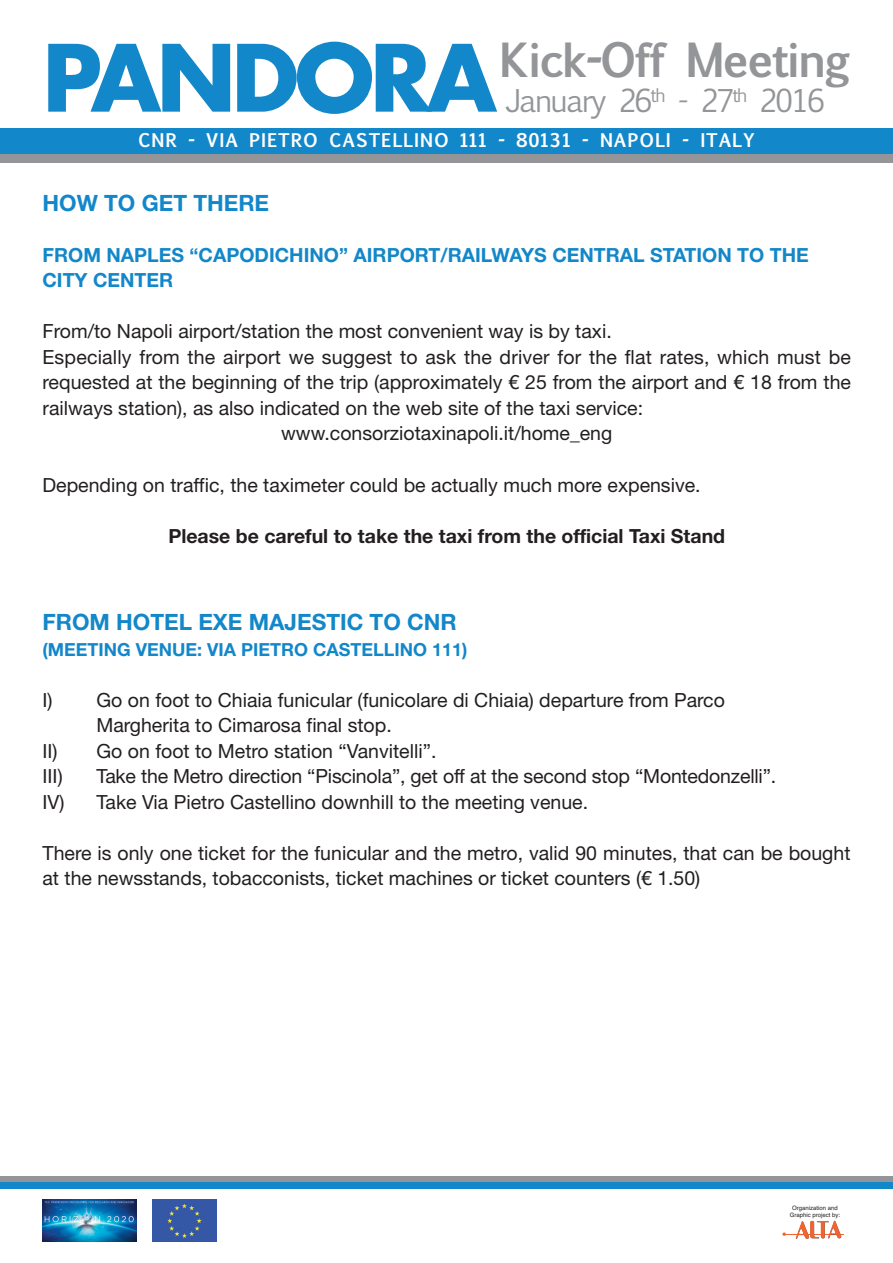
<style>
.page{position:relative;width:893px;height:1263px;background:#fff}
.page>*{position:absolute;margin:0;border:0;box-sizing:border-box;transform-origin:0 0}
.t1{font:700 45px "Euphemia UCAS";letter-spacing:-.05em;color:#939598}
.t2{font:30px "Euphemia UCAS";letter-spacing:-.05em;color:#939598}
.t3{font:700 22.5px "Helvetica Neue";color:#1287c9}
.t4{font:19.5px/25.5px "Helvetica Neue";color:#231f20}
.t5{font:700 19.5px/25.5px "Helvetica Neue";color:#1287c9}
.t6{font:700 19.5px "Helvetica Neue";color:#231f20}
.t7{font:700 18px "Euphemia UCAS";letter-spacing:.05em;color:#fff}
.t8{font:700 18px "Helvetica Neue";color:#1287c9}
.t9{font:6px/7.2px "Helvetica";color:#231f20;text-align:center}
.s1{font-family:"Futura";font-size:90px;color:#1287c9}
</style>
<div class="page">
<div style="left:0;top:137px;width:893px;height:25px;background:#939598"></div>
<div style="left:0;top:129px;width:893px;height:25px;background:#1287c9"></div>
<div style="left:0;top:1176px;width:893px;height:7px;background:#939598"></div>
<div style="left:0;top:1182px;width:893px;height:7px;background:#1287c9"></div>
<img style="left:43px;top:1199px;width:93px;height:43px">
<img style="left:152px;top:1199px;width:64px;height:43px">
<svg style="left:782px;top:1232px;width:4px;height:4px"></svg>
<hr style="left:785px;top:1234px;width:59px;height:1px;background:#f2642f">
<svg style="left:796px;top:1221px;width:45px;height:18px"></svg>
<h1 class="t1" style="left:43px;top:35px;width:809px"><span class="s1">PANDORA</span>Kick-Off Meeting</h1>
<h2 class="t2" style="left:505px;top:84px;width:321px">January 26<sup>th</sup> - 27<sup>th</sup> 2016</h2>
<p class="t7" style="left:138px;top:131px;width:618px">CNR - VIA PIETRO CASTELLINO 111 - 80131 - NAPOLI - ITALY</p>
<p class="t3" style="left:43px;top:183px;width:228px">HOW TO GET THERE</p>
<p class="t5" style="left:43px;top:241px;width:768px">FROM NAPLES “CAPODICHINO” AIRPORT/RAILWAYS CENTRAL STATION TO THE<br>CITY CENTER</p>
<p class="t4" style="left:43px;top:317px;width:571px">From/to Napoli airport/station the most convenient way is by taxi.</p>
<p class="t4" style="left:43px;top:343px;width:810px">Especially from the airport we suggest to ask the driver for the flat rates, which must be</p>
<p class="t4" style="left:43px;top:368px;width:810px">requested at the beginning of the trip (approximately € 25 from the airport and € 18 from the</p>
<p class="t4" style="left:43px;top:394px;width:602px">railways station), as also indicated on the web site of the taxi service:</p>
<p class="t4" style="left:281px;top:419px;width:333px">www.consorziotaxinapoli.it/home_eng</p>
<p class="t4" style="left:43px;top:470px;width:660px">Depending on traffic, the taximeter could be actually much more expensive.</p>
<p class="t6" style="left:168px;top:518px;width:558px">Please be careful to take the taxi from the official Taxi Stand</p>
<p class="t3" style="left:43px;top:602px;width:416px">FROM HOTEL EXE MAJESTIC TO CNR</p>
<p class="t8" style="left:43px;top:633px;width:426px">(MEETING VENUE: VIA PIETRO CASTELLINO 111)</p>
<p class="t4" style="left:43px;top:686px;width:684px">I) Go on foot to Chiaia funicular (funicolare di Chiaia) departure from Parco</p>
<p class="t4" style="left:97px;top:711px;width:297px">Margherita to Cimarosa final stop.</p>
<p class="t4" style="left:43px;top:737px;width:395px">II) Go on foot to Metro station “Vanvitelli”.</p>
<p class="t4" style="left:43px;top:762px;width:22px">III)</p>
<p class="t4" style="left:43px;top:762px;width:735px;text-indent:54px">Take the Metro direction “Piscinola”, get off at the second stop “Montedonzelli”.<br>IV) Take Via Pietro Castellino downhill to the meeting venue.</p>
<p class="t4" style="left:43px;top:839px;width:809px">There is only one ticket for the funicular and the metro, valid 90 minutes, that can be bought at the newsstands, tobacconists, ticket machines or ticket counters (€ 1.50)</p>
<p class="t9" style="left:790px;top:1204px;width:52px">Organization and<br>Graphic project by:</p>
</div>
